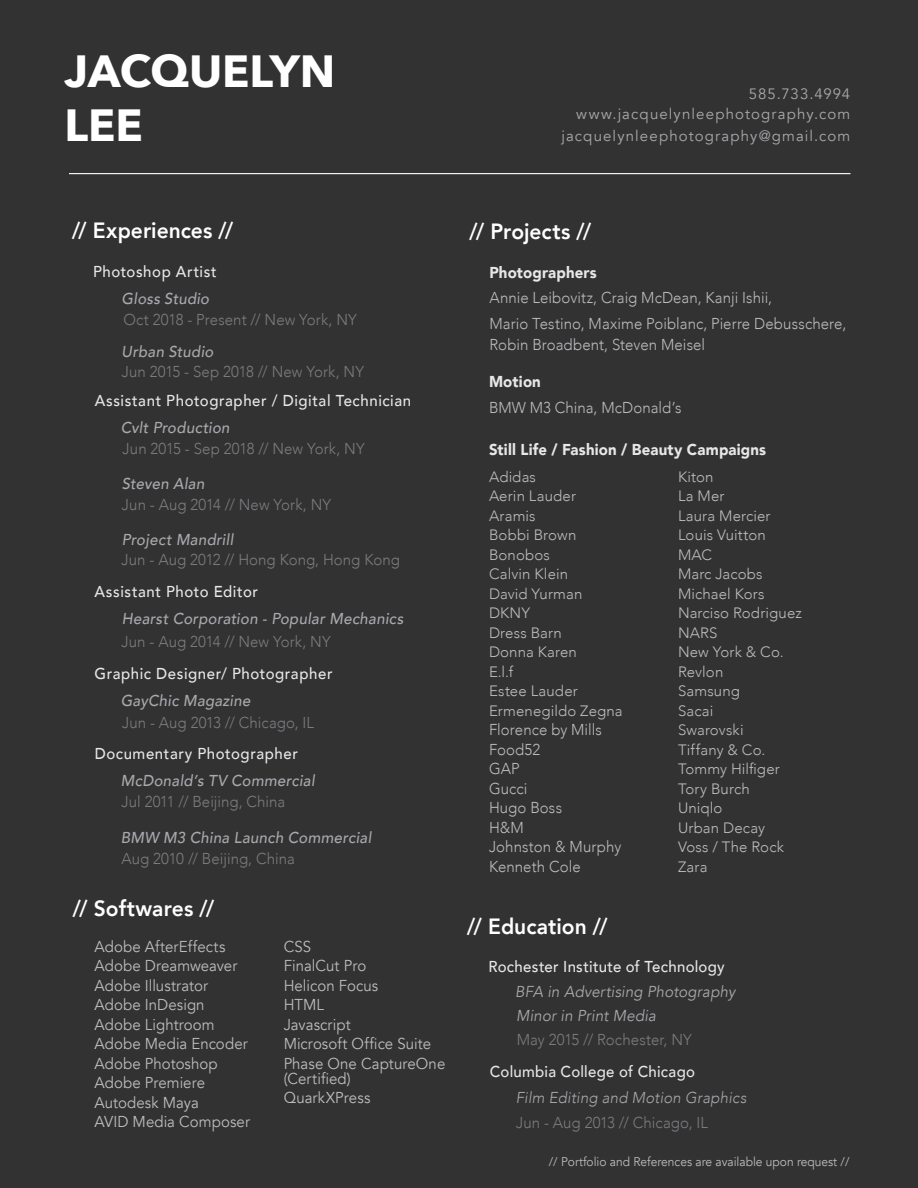
<style>
.page{position:relative;width:918px;height:1188px;background:#333233}
.page>*{position:absolute;margin:0;border:0;box-sizing:border-box;transform-origin:0 0}
.t1{font:700 45px "Avenir Next";color:#fff}
.side_contents{font:800 22.05px "Avenir";letter-spacing:.005em;color:#fff;scale:.95 1}
.year{font:300 15.75px "Avenir";letter-spacing:.005em;color:#7a7c7f;scale:.95 1}
.experience_content{font:15.75px/15px "Avenir";letter-spacing:.005em;color:#bcbdc0;scale:.95 1}
.experience_content-2{font:300 15.75px/21px "Avenir";letter-spacing:.005em;color:#bcbdc0;scale:.95 1}
.company_name{font:italic 500 15.75px "Avenir";letter-spacing:.02em;color:#a8a9ad;scale:.95 1}
.Experience_title{font:500 15.75px "Avenir";letter-spacing:.04em;color:#e6e7e9;scale:.95 1}
.School_name{font:500 15.75px "Avenir";letter-spacing:.015em;color:#e6e7e9;scale:.95 1}
.experience_content-3{font:900 15.75px "Avenir";letter-spacing:.01em;color:#e6e7e9;scale:.95 1}
.project_names{font:italic 15.75px "Avenir";letter-spacing:.015em;color:#a8a9ad;scale:.95 1}
.project_names-2{font:italic 300 15.75px "Avenir";letter-spacing:.015em;color:#a8a9ad;scale:.95 1}
.experience_content-4{font:300 15px "Avenir";letter-spacing:.01em;color:#bcbdc0}
.contact_info{font:15px "Avenir";letter-spacing:.075em;color:#a8a9ad}
.t2{font:12.6px "Avenir";color:#bcbdc0;scale:.95 1}
</style>
<div class="page">
<hr style="left:69px;top:173px;width:782px;height:1px;background:#fff">
<p class="t1" style="left:65px;top:32px;width:272px">JACQUELYN</p>
<p class="t1" style="left:65px;top:86px;width:80px">LEE</p>
<p class="contact_info" style="left:749px;top:85px;width:103px">585.733.4994</p>
<p class="contact_info" style="left:561px;top:127px;width:290px">jacquelynleephotography@gmail.com</p>
<p class="contact_info" style="left:576px;top:104px;width:276px">www.jacquelynleephotography.com</p>
<p class="side_contents" style="left:72px;top:213px;width:171px">// Experiences //</p>
<p class="Experience_title" style="left:93px;top:258px;width:132px">Photoshop Artist</p>
<p class="company_name" style="left:122px;top:289px;width:94px">Gloss Studio</p>
<p class="year" style="left:123px;top:310px;width:247px">Oct 2018 - Present // New York, NY</p>
<p class="company_name" style="left:122px;top:342px;width:98px">Urban Studio</p>
<p class="year" style="left:122px;top:362px;width:256px">Jun 2015 - Sep 2018 // New York, NY</p>
<p class="Experience_title" style="left:95px;top:387px;width:335px">Assistant Photographer / Digital Technician</p>
<p class="company_name" style="left:121px;top:418px;width:116px">Cvlt Production</p>
<p class="year" style="left:123px;top:439px;width:256px">Jun 2015 - Sep 2018 // New York, NY</p>
<p class="company_name" style="left:122px;top:474px;width:89px">Steven Alan</p>
<p class="year" style="left:122px;top:495px;width:222px">Jun - Aug 2014 // New York, NY</p>
<p class="company_name" style="left:122px;top:530px;width:119px">Project Mandrill</p>
<p class="year" style="left:122px;top:551px;width:295px">Jun - Aug 2012 // Hong Kong, Hong Kong</p>
<p class="Experience_title" style="left:95px;top:578px;width:174px">Assistant Photo Editor</p>
<p class="company_name" style="left:122px;top:609px;width:298px">Hearst Corporation - Popular Mechanics</p>
<p class="year" style="left:122px;top:632px;width:222px">Jun - Aug 2014 // New York, NY</p>
<p class="Experience_title" style="left:95px;top:660px;width:252px">Graphic Designer/ Photographer</p>
<p class="year" style="left:122px;top:714px;width:204px">Jun - Aug 2013 // Chicago, IL</p>
<p class="company_name" style="left:121px;top:691px;width:138px">GayChic Magazine</p>
<p class="Experience_title" style="left:95px;top:740px;width:216px">Documentary Photographer</p>
<p class="company_name" style="left:121px;top:771px;width:206px">McDonald’s TV Commercial</p>
<p class="year" style="left:122px;top:793px;width:174px">Jul 2011 // Beijing, China</p>
<p class="company_name" style="left:121px;top:828px;width:265px">BMW M3 China Launch Commercial</p>
<p class="year" style="left:122px;top:850px;width:184px">Aug 2010 // Beijing, China</p>
<p class="side_contents" style="left:73px;top:891px;width:150px">// Softwares //</p>
<p class="experience_content" style="left:94px;top:939px;width:139px">Adobe AfterEffects</p>
<p class="experience_content" style="left:94px;top:958px;width:152px">Adobe Dreamweaver</p>
<p class="experience_content" style="left:94px;top:978px;width:121px">Adobe Illustrator</p>
<p class="experience_content" style="left:94px;top:997px;width:118px">Adobe InDesign</p>
<p class="experience_content" style="left:94px;top:1017px;width:128px">Adobe Lightroom</p>
<p class="experience_content" style="left:94px;top:1036px;width:163px">Adobe Media Encoder</p>
<p class="experience_content" style="left:94px;top:1056px;width:131px">Adobe Photoshop</p>
<p class="experience_content" style="left:94px;top:1075px;width:118px">Adobe Premiere</p>
<p class="experience_content" style="left:94px;top:1095px;width:112px">Autodesk Maya</p>
<p class="experience_content" style="left:94px;top:1114px;width:165px">AVID Media Composer</p>
<p class="experience_content" style="left:284px;top:939px;width:30px">CSS</p>
<p class="experience_content" style="left:284px;top:958px;width:88px">FinalCut Pro</p>
<p class="experience_content" style="left:284px;top:978px;width:101px">Helicon Focus</p>
<p class="experience_content" style="left:284px;top:997px;width:44px">HTML</p>
<p class="experience_content" style="left:284px;top:1017px;width:72px">Javascript</p>
<p class="experience_content" style="left:284px;top:1036px;width:157px">Microsoft Office Suite</p>
<p class="experience_content" style="left:284px;top:1056px;width:172px">Phase One CaptureOne (Certified)</p>
<p class="experience_content" style="left:284px;top:1090px;width:93px">QuarkXPress</p>
<p class="side_contents" style="left:470px;top:214px;width:130px">// Projects //</p>
<p class="experience_content-3" style="left:489px;top:259px;width:115px">Photographers</p>
<p class="experience_content-2" style="left:489px;top:287px;width:299px">Annie Leibovitz, Craig McDean, Kanji Ishii,</p>
<p class="experience_content-2" style="left:489px;top:313px;width:377px">Mario Testino, Maxime Poiblanc, Pierre Debusschere,<br>Robin Broadbent, Steven Meisel</p>
<p class="experience_content-3" style="left:489px;top:368px;width:56px">Motion</p>
<p class="experience_content-2" style="left:489px;top:397px;width:204px">BMW M3 China, McDonald’s</p>
<p class="experience_content-3" style="left:489px;top:436px;width:293px">Still Life / Fashion / Beauty Campaigns</p>
<p class="experience_content-4" style="left:489px;top:468px;width:49px">Adidas</p>
<p class="experience_content-4" style="left:489px;top:487px;width:89px">Aerin Lauder</p>
<p class="experience_content-4" style="left:489px;top:507px;width:48px">Aramis</p>
<p class="experience_content-4" style="left:489px;top:526px;width:89px">Bobbi Brown</p>
<p class="experience_content-4" style="left:489px;top:546px;width:62px">Bonobos</p>
<p class="experience_content-4" style="left:489px;top:565px;width:81px">Calvin Klein</p>
<p class="experience_content-4" style="left:489px;top:585px;width:95px">David Yurman</p>
<p class="experience_content-4" style="left:489px;top:604px;width:43px">DKNY</p>
<p class="experience_content-4" style="left:489px;top:624px;width:74px">Dress Barn</p>
<p class="experience_content-4" style="left:489px;top:643px;width:89px">Donna Karen</p>
<p class="experience_content-4" style="left:489px;top:663px;width:26px">E.l.f</p>
<p class="experience_content-4" style="left:489px;top:682px;width:90px">Estee Lauder</p>
<p class="experience_content-4" style="left:489px;top:702px;width:135px">Ermenegildo Zegna</p>
<p class="experience_content-2" style="left:489px;top:719px;width:120px">Florence by Mills</p>
<p class="experience_content-2" style="left:489px;top:739px;width:55px">Food52</p>
<p class="experience_content-2" style="left:489px;top:758px;width:34px">GAP</p>
<p class="experience_content-2" style="left:489px;top:778px;width:42px">Gucci</p>
<p class="experience_content-2" style="left:489px;top:797px;width:78px">Hugo Boss</p>
<p class="experience_content-2" style="left:489px;top:817px;width:38px">H&amp;M</p>
<p class="experience_content-2" style="left:489px;top:836px;width:141px">Johnston &amp; Murphy</p>
<p class="experience_content-2" style="left:489px;top:856px;width:98px">Kenneth Cole</p>
<p class="side_contents" style="left:467px;top:910px;width:149px">// Education //</p>
<p class="experience_content-4" style="left:678px;top:468px;width:37px">Kiton</p>
<p class="experience_content-4" style="left:678px;top:487px;width:48px">La Mer</p>
<p class="experience_content-4" style="left:678px;top:507px;width:94px">Laura Mercier</p>
<p class="experience_content-4" style="left:678px;top:526px;width:89px">Louis Vuitton</p>
<p class="experience_content-4" style="left:678px;top:546px;width:36px">MAC</p>
<p class="experience_content-4" style="left:678px;top:565px;width:86px">Marc Jacobs</p>
<p class="experience_content-4" style="left:678px;top:585px;width:88px">Michael Kors</p>
<p class="experience_content-4" style="left:678px;top:604px;width:125px">Narciso Rodriguez</p>
<p class="experience_content-4" style="left:678px;top:624px;width:41px">NARS</p>
<p class="experience_content-4" style="left:678px;top:643px;width:107px">New York &amp; Co.</p>
<p class="experience_content-4" style="left:678px;top:663px;width:47px">Revlon</p>
<p class="experience_content-4" style="left:678px;top:682px;width:63px">Samsung</p>
<p class="experience_content-4" style="left:678px;top:702px;width:37px">Sacai</p>
<p class="experience_content-4" style="left:678px;top:721px;width:67px">Swarovski</p>
<p class="experience_content-4" style="left:678px;top:741px;width:89px">Tiffany &amp; Co.</p>
<p class="experience_content-4" style="left:678px;top:760px;width:103px">Tommy Hilfiger</p>
<p class="experience_content-4" style="left:678px;top:780px;width:73px">Tory Burch</p>
<p class="experience_content-4" style="left:678px;top:799px;width:46px">Uniqlo</p>
<p class="experience_content-4" style="left:678px;top:819px;width:89px">Urban Decay</p>
<p class="experience_content-4" style="left:678px;top:838px;width:108px">Voss / The Rock</p>
<p class="experience_content-4" style="left:678px;top:858px;width:31px">Zara</p>
<p class="School_name" style="left:489px;top:953px;width:250px">Rochester Institute of Technology</p>
<p class="project_names" style="left:515px;top:983px;width:233px">BFA in Advertising Photography</p>
<p class="project_names" style="left:516px;top:1006px;width:149px">Minor in Print Media</p>
<p class="year" style="left:517px;top:1030px;width:186px">May 2015 // Rochester, NY</p>
<p class="School_name" style="left:490px;top:1058px;width:218px">Columbia College of Chicago</p>
<p class="project_names-2" style="left:516px;top:1089px;width:244px">Film Editing and Motion Graphics</p>
<p class="year" style="left:516px;top:1113px;width:204px">Jun - Aug 2013 // Chicago, IL</p>
<p class="t2" style="left:549px;top:1154px;width:318px">// Portfolio and References are available upon request //</p>
</div>
